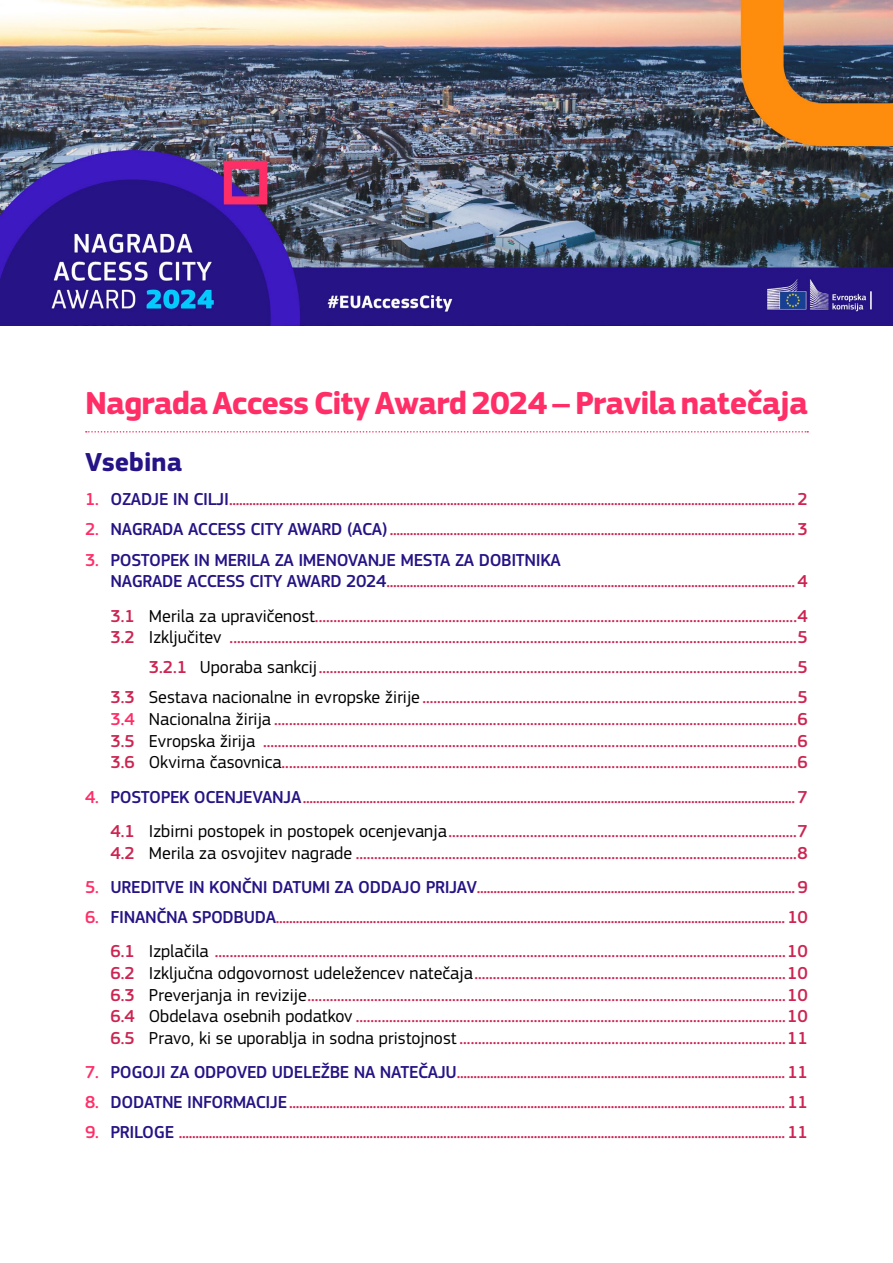
<style>
.page{position:relative;width:893px;height:1263px;background:#fff}
.page>*{position:absolute;margin:0;border:0;box-sizing:border-box;transform-origin:0 0}
.Title__H1{font:700 33px "EC Square Sans Pro";letter-spacing:-.03em;color:#ff2e67}
.TOC_Title__H1{font:700 27px "EC Square Sans Pro";color:#261385}
.t1{font:500 18px/21.6px "EC Square Sans Pro";letter-spacing:-.02em;color:#cc2552}
.s1{color:#ff2e67}
.s2{color:#261385}
.s3{font-weight:400;color:#000}
</style>
<div class="page">
<img style="left:0;top:0;width:893px;height:325px">
<svg style="left:86px;top:431px;width:722px;height:2px"></svg>
<h1 class="Title__H1" style="left:85px;top:383px;width:724px">Nagrada Access City Award 2024 – Pravila natečaja</h1>
<h1 class="TOC_Title__H1" style="left:85px;top:446px;width:99px">Vsebina</h1>
<p class="t1" style="left:85px;top:489px;width:724px"><span class="s1">1.</span> <span class="s2">OZADJE IN CILJI</span>.........................................................................................................................................................................2</p>
<p class="t1" style="left:85px;top:519px;width:724px"><span class="s1">2.</span> <span class="s2">NAGRADA ACCESS CITY AWARD (ACA)</span>.........................................................................................................................3</p>
<p class="t1" style="left:111px;top:549px;width:699px;text-indent:-26px"><span class="s1">3.</span> <span class="s2">POSTOPEK IN MERILA ZA IMENOVANJE MESTA ZA DOBITNIKA<br>NAGRADE ACCESS CITY AWARD 2024</span>..........................................................................................................................4</p>
<p class="t1" style="left:111px;top:605px;width:699px">3.1 <span class="s3">Merila za upravičenost</span>..................................................................................................................................4</p>
<p class="t1" style="left:111px;top:627px;width:699px">3.2 <span class="s3">Izključitev</span> .........................................................................................................................................................5</p>
<p class="t1" style="left:149px;top:657px;width:661px">3.2.1 <span class="s3">Uporaba sankcij</span>.................................................................................................................................5</p>
<p class="t1" style="left:111px;top:687px;width:699px">3.3 <span class="s3">Sestava nacionalne in evropske žirije</span> .....................................................................................................5</p>
<p class="t1" style="left:111px;top:709px;width:699px"><span class="s1">3.4</span> <span class="s3">Nacionalna žirija</span> .............................................................................................................................................6</p>
<p class="t1" style="left:111px;top:730px;width:699px">3.5 <span class="s3">Evropska žirija</span> ................................................................................................................................................6</p>
<p class="t1" style="left:111px;top:752px;width:699px">3.6 <span class="s3">Okvirna časovnica</span>...........................................................................................................................................6</p>
<p class="t1" style="left:85px;top:786px;width:724px"><span class="s1">4.</span> <span class="s2">POSTOPEK OCENJEVANJA</span>...................................................................................................................................................7</p>
<p class="t1" style="left:111px;top:820px;width:699px">4.1 <span class="s3">Izbirni postopek in postopek ocenjevanja</span>..............................................................................................7</p>
<p class="t1" style="left:111px;top:842px;width:699px">4.2 <span class="s3">Merila za osvojitev nagrade</span> .......................................................................................................................8</p>
<p class="t1" style="left:85px;top:876px;width:724px"><span class="s1">5.</span> <span class="s2">UREDITVE IN KONČNI DATUMI ZA ODDAJO PRIJAV</span>...............................................................................................9</p>
<p class="t1" style="left:85px;top:906px;width:724px"><span class="s1">6.</span> <span class="s2">FINANČNA SPODBUDA</span>........................................................................................................................................................ 10</p>
<p class="t1" style="left:111px;top:941px;width:699px">6.1 <span class="s3">Izplačila</span> ..........................................................................................................................................................10</p>
<p class="t1" style="left:111px;top:962px;width:699px">6.2 <span class="s3">Izključna odgovornost udeležencev natečaja</span>....................................................................................10</p>
<p class="t1" style="left:111px;top:984px;width:699px">6.3 <span class="s3">Preverjanja in revizije</span>.................................................................................................................................10</p>
<p class="t1" style="left:111px;top:1006px;width:699px">6.4 <span class="s3">Obdelava osebnih podatkov</span> ....................................................................................................................10</p>
<p class="t1" style="left:111px;top:1027px;width:699px">6.5 <span class="s3">Pravo, ki se uporablja in sodna pristojnost</span> ........................................................................................11</p>
<p class="t1" style="left:85px;top:1062px;width:724px"><span class="s1">7.</span> <span class="s2">POGOJI ZA ODPOVED UDELEŽBE NA NATEČAJU</span>.................................................................................................. 11</p>
<p class="t1" style="left:85px;top:1092px;width:724px"><span class="s1">8.</span> <span class="s2">DODATNE INFORMACIJE</span>.................................................................................................................................................... 11</p>
<p class="t1" style="left:85px;top:1122px;width:724px"><span class="s1">9.</span> <span class="s2">PRILOGE</span> ..................................................................................................................................................................................... 11</p>
</div>
